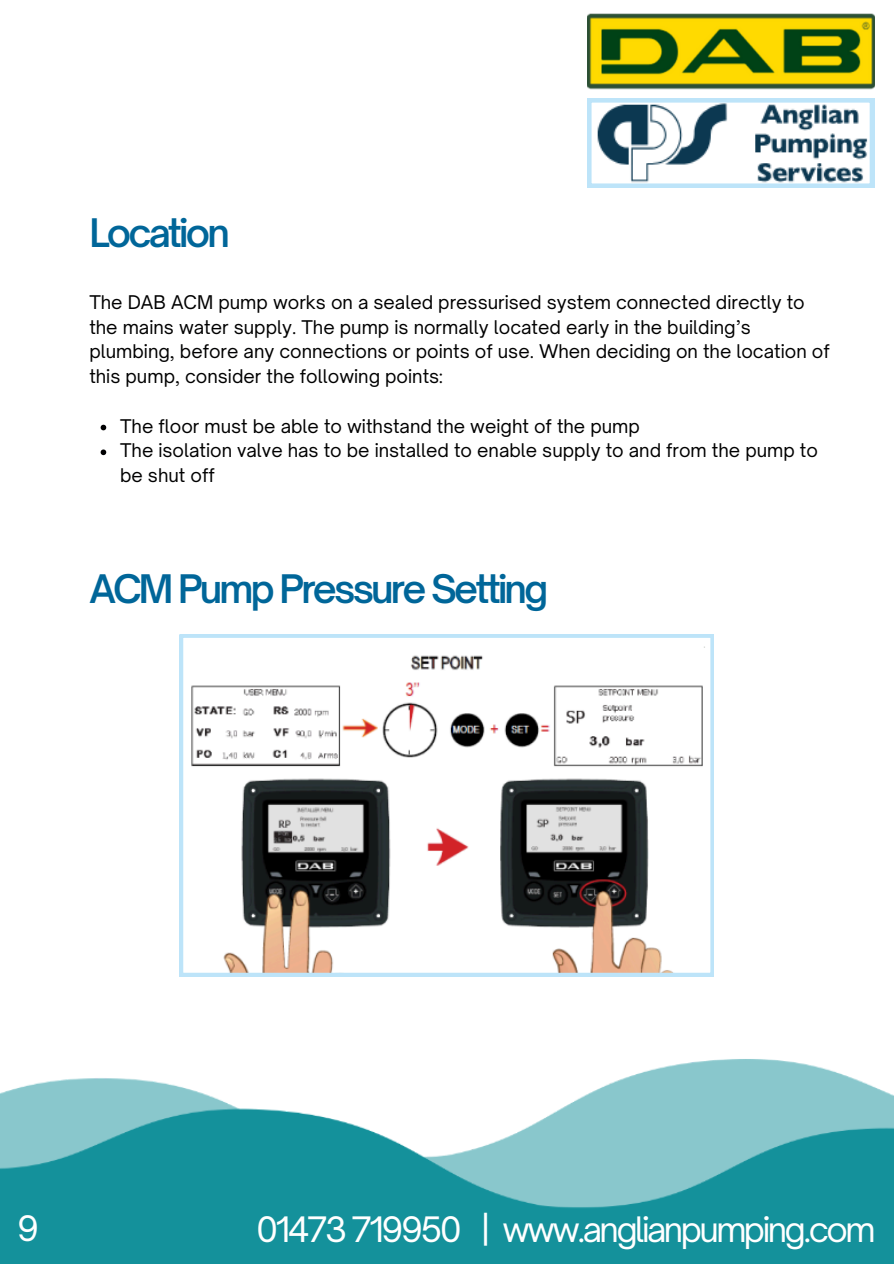
<style>
.page{position:relative;width:894px;height:1264px;background:#fff}
.page>*{position:absolute;margin:0;border:0;box-sizing:border-box;transform-origin:0 0}
.t1{font:600 37.65px "Open Sauce One";letter-spacing:-.075em;color:#069}
.t2{font:33.45px "Open Sauce One";letter-spacing:-.075em;color:#fff}
.t3{font:18px/24.8px "Open Sauce One";color:#000001}
</style>
<div class="page">
<img style="left:0;top:1059px;width:893px;height:204px">
<img style="left:587px;top:13px;width:286px;height:77px">
<svg style="left:587px;top:98px;width:286px;height:90px"></svg>
<svg style="left:180px;top:634px;width:533px;height:342px"></svg>
<svg style="left:101px;top:425px;width:5px;height:5px"></svg>
<svg style="left:101px;top:449px;width:5px;height:6px"></svg>
<p class="t1" style="left:89px;top:209px;width:142px">Location</p>
<h1 class="t3" style="left:89px;top:289px;width:741px">The DAB ACM pump works on a sealed pressurised system connected directly to the mains water supply. The pump is normally located early in the building’s plumbing, before any connections or points of use. When deciding on the location of this pump, consider the following points:</h1>
<p class="t3" style="left:120px;top:413px;width:521px">The floor must be able to withstand the weight of the pump</p>
<p class="t3" style="left:120px;top:438px;width:699px">The isolation valve has to be installed to enable supply to and from the pump to be shut off</p>
<p class="t1" style="left:89px;top:565px;width:460px">ACM Pump Pressure Setting</p>
<h2 class="t2" style="left:17px;top:1207px;width:23px">9</h2>
<p class="t2" style="left:256px;top:1208px;width:620px">01473 719950 | www.anglianpumping.com</p>
</div>
